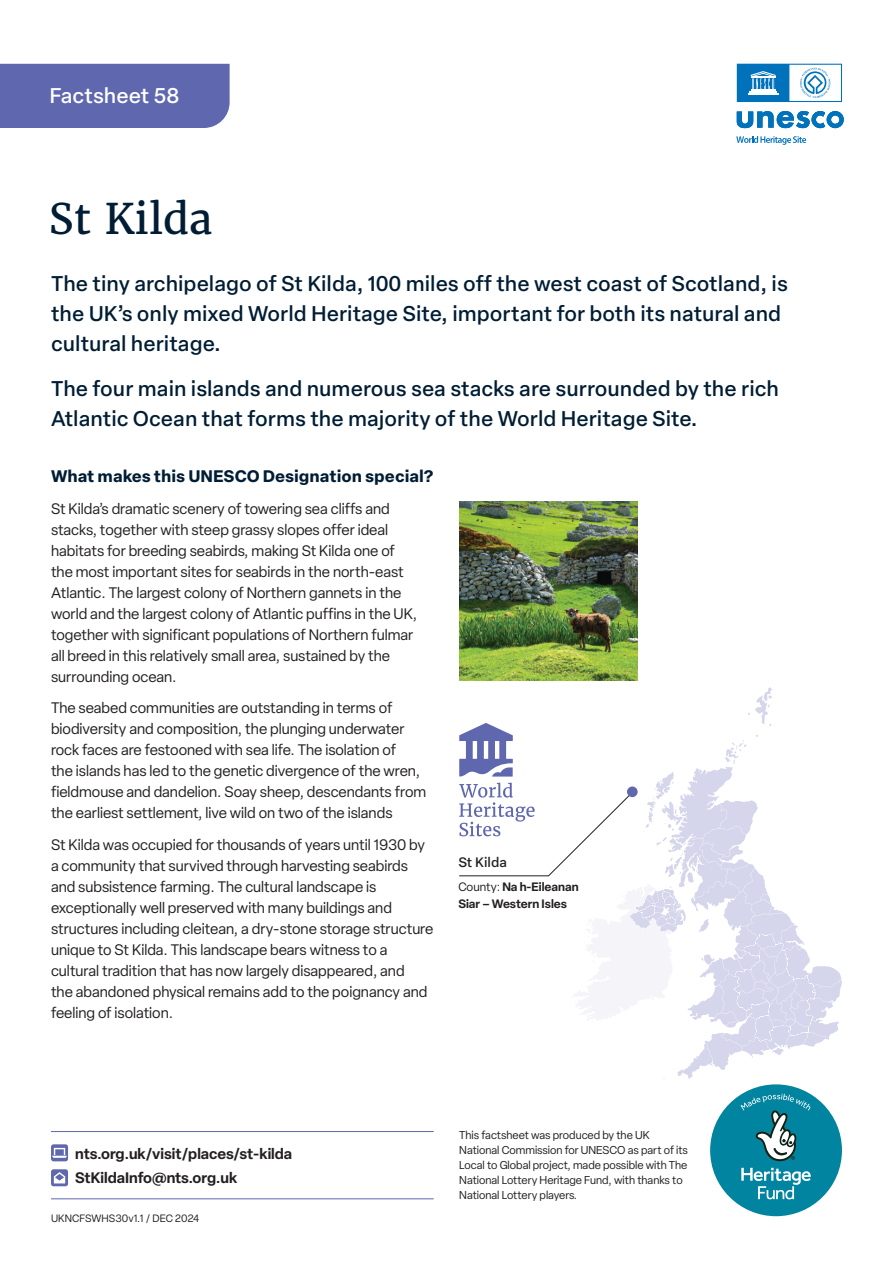
<style>
.page{position:relative;width:893px;height:1263px;background:#fff}
.page>*{position:absolute;margin:0;border:0;box-sizing:border-box;transform-origin:0 0}
.t1{font:42px "Merriweather";color:#001d34}
.t2{font:500 21px/30px "Elza Text";color:#001d34}
.t3{font:500 21px "Elza Text";color:#fff}
.t4{font:700 16.5px "Elza Text";color:#001d34}
.t5{font:15px/21px "Elza";color:#231f20}
.t6{font:600 15px "Elza";color:#231f20}
.t7{font:500 13.5px "Elza Text";color:#231f20}
.t8{font:600 12px/16.5px "Elza";color:#231f20}
.t9{font:11.25px/15px "Elza";color:#231f20}
.t10{font:10.5px "Elza";letter-spacing:.01em;color:#231f20}
.s1{font-weight:400}
</style>
<div class="page">
<svg style="left:736px;top:136px;width:70px;height:9px"></svg>
<svg style="left:737px;top:111px;width:107px;height:17px"></svg>
<svg style="left:737px;top:64px;width:105px;height:38px"></svg>
<svg style="left:635px;top:740px;width:207px;height:339px"></svg>
<svg style="left:574px;top:883px;width:99px;height:139px"></svg>
<svg style="left:698px;top:919px;width:11px;height:13px"></svg>
<svg style="left:701px;top:954px;width:14px;height:11px"></svg>
<svg style="left:748px;top:687px;width:24px;height:39px"></svg>
<div style="left:0;top:64px;width:230px;height:64px;background:#5f67af"></div>
<svg style="left:459px;top:723px;width:54px;height:53px"></svg>
<svg style="left:459px;top:783px;width:174px;height:93px"></svg>
<div style="left:627px;top:786px;width:11px;height:11px;background:#5f67af;border-radius:50%"></div>
<div style="left:710px;top:1084px;width:132px;height:132px;background:#00849f;border-radius:50%"></div>
<svg style="left:740px;top:1093px;width:70px;height:68px"></svg>
<svg style="left:741px;top:1168px;width:70px;height:31px"></svg>
<img style="left:459px;top:502px;width:179px;height:178px">
<hr style="left:51px;top:1198px;width:383px;height:1px;background:#5f67af">
<hr style="left:51px;top:1131px;width:383px;height:1px;background:#5f67af">
<div style="left:51px;top:1144px;width:17px;height:17px;background:#5f67af;border-radius:3px"></div>
<svg style="left:52px;top:1148px;width:15px;height:10px"></svg>
<svg style="left:51px;top:1169px;width:17px;height:17px"></svg>
<svg style="left:54px;top:1172px;width:11px;height:11px"></svg>
<p class="t3" style="left:50px;top:79px;width:131px">Factsheet 58</p>
<p class="t1" style="left:49px;top:193px;width:165px">St Kilda</p>
<p class="t2" style="left:51px;top:268px;width:738px">The tiny archipelago of St Kilda, 100 miles off the west coast of Scotland, is the UK’s only mixed World Heritage Site, important for both its natural and cultural heritage.</p>
<p class="t2" style="left:51px;top:373px;width:729px">The four main islands and numerous sea stacks are surrounded by the rich<br>Atlantic Ocean that forms the majority of the World Heritage Site.</p>
<p class="t4" style="left:51px;top:463px;width:384px">What makes this UNESCO Designation special?</p>
<p class="t5" style="left:51px;top:498px;width:368px">St Kilda’s dramatic scenery of towering sea cliffs and stacks, together with steep grassy slopes offer ideal habitats for breeding seabirds, making St Kilda one of the most important sites for seabirds in the north-east Atlantic. The largest colony of Northern gannets in the world and the largest colony of Atlantic puffins in the UK, together with significant populations of Northern fulmar all breed in this relatively small area, sustained by the surrounding ocean.</p>
<p class="t5" style="left:51px;top:697px;width:377px">The seabed communities are outstanding in terms of biodiversity and composition, the plunging underwater rock faces are festooned with sea life. The isolation of<br>the islands has led to the genetic divergence of the wren, fieldmouse and dandelion. Soay sheep, descendants from the earliest settlement, live wild on two of the islands</p>
<p class="t5" style="left:51px;top:834px;width:384px">St Kilda was occupied for thousands of years until 1930 by a community that survived through harvesting seabirds and subsistence farming. The cultural landscape is exceptionally well preserved with many buildings and structures including cleitean, a dry-stone storage structure unique to St Kilda. This landscape bears witness to a cultural tradition that has now largely disappeared, and<br>the abandoned physical remains add to the poignancy and feeling of isolation.</p>
<p class="t7" style="left:458px;top:852px;width:50px">St Kilda</p>
<p class="t8" style="left:458px;top:878px;width:122px"><span class="s1">County:</span> Na h-Eileanan<br>Siar – Western Isles</p>
<p class="t6" style="left:75px;top:1142px;width:218px">nts.org.uk/visit/places/st-kilda</p>
<p class="t6" style="left:75px;top:1166px;width:164px">StKildaInfo@nts.org.uk</p>
<p class="t10" style="left:51px;top:1211px;width:150px">UKNCFSWHS30v1.1 / DEC 2024</p>
<p class="t9" style="left:459px;top:1128px;width:230px">This factsheet was produced by the UK National Commission for UNESCO as part of its Local to Global project, made possible with The National Lottery Heritage Fund, with thanks to National Lottery players.</p>
</div>
